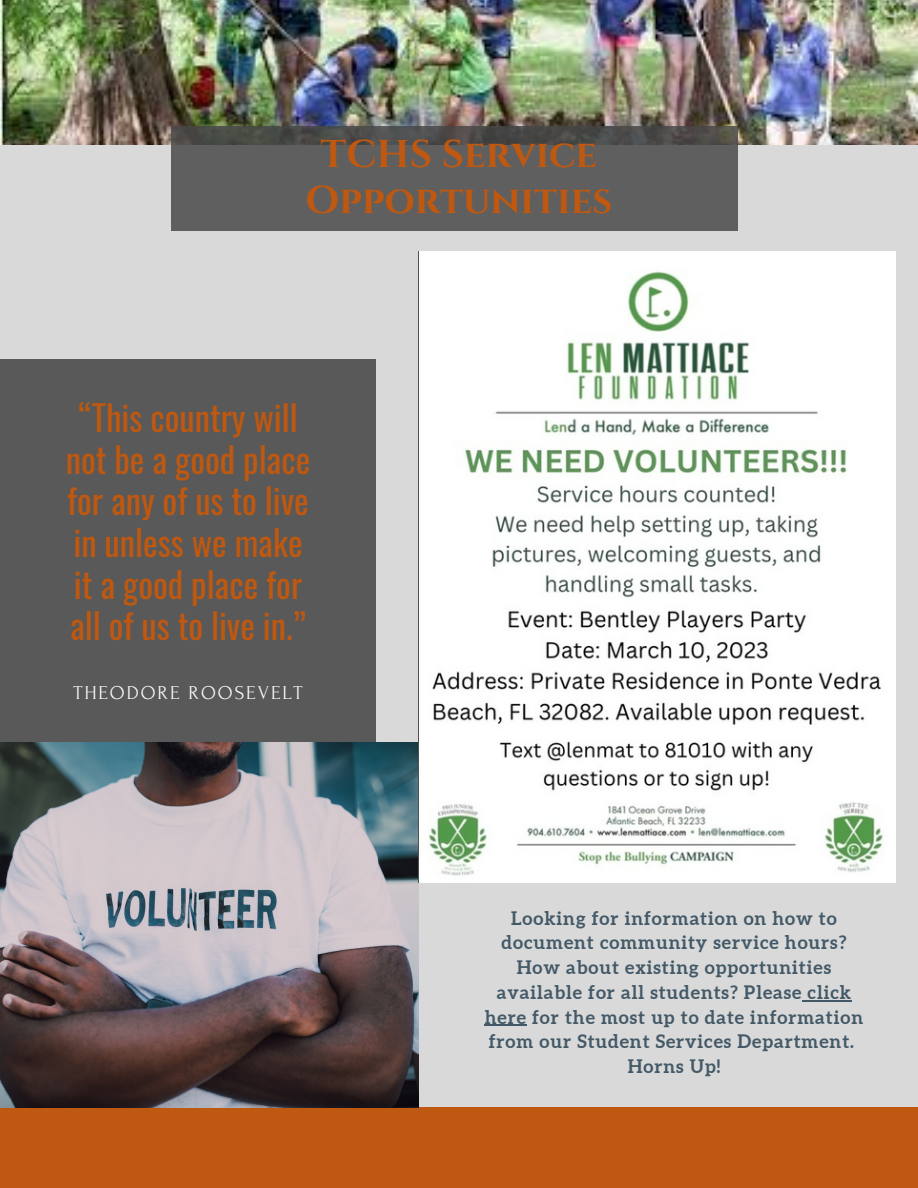
<style>
.page{position:relative;width:918px;height:1188px;background:#d9d9d9}
.page>*{position:absolute;margin:0;border:0;box-sizing:border-box;transform-origin:0 0}
.t1{font:700 38.55px/46.2px "Cinzel";color:#bf5810;text-align:center}
.t2{font:34.8px/41.7px "Oswald";color:#bf5810;text-align:center}
.t3{font:19.5px "Forum";letter-spacing:.1em;color:#fafafa}
.t4{font:700 18.6px/24.8px "Aleo";letter-spacing:.05em;color:#435967;text-align:center}
</style>
<div class="page">
<div style="left:0;top:359px;width:376px;height:383px;background:#595959"></div>
<div style="left:0;top:1107px;width:918px;height:81px;background:#bf5810"></div>
<img style="left:0;top:0;width:918px;height:145px">
<svg style="left:171px;top:126px;width:567px;height:105px;background:#5b5b5a"></svg>
<img style="left:0;top:743px;width:419px;height:364px">
<img style="left:419px;top:251px;width:477px;height:631px">
<hr style="left:802px;top:1000px;width:50px;height:1px;background:#435967">
<hr style="left:485px;top:1025px;width:42px;height:1px;background:#435967">
<h1 class="t1" style="left:306px;top:132px;width:308px">TCHS Service<br>Opportunities</h1>
<h2 class="t2" style="left:66px;top:396px;width:246px">“This country will not be a good place for any of us to live in unless we make it a good place for all of us to live in.”</h2>
<p class="t3" style="left:73px;top:682px;width:231px">THEODORE ROOSEVELT</p>
<p class="t4" style="left:485px;top:905px;width:380px">Looking for information on how to document community service hours?<br>How about existing opportunities available for all students? Please click here for the most up to date information from our Student Services Department.<br>Horns Up!</p>
</div>
